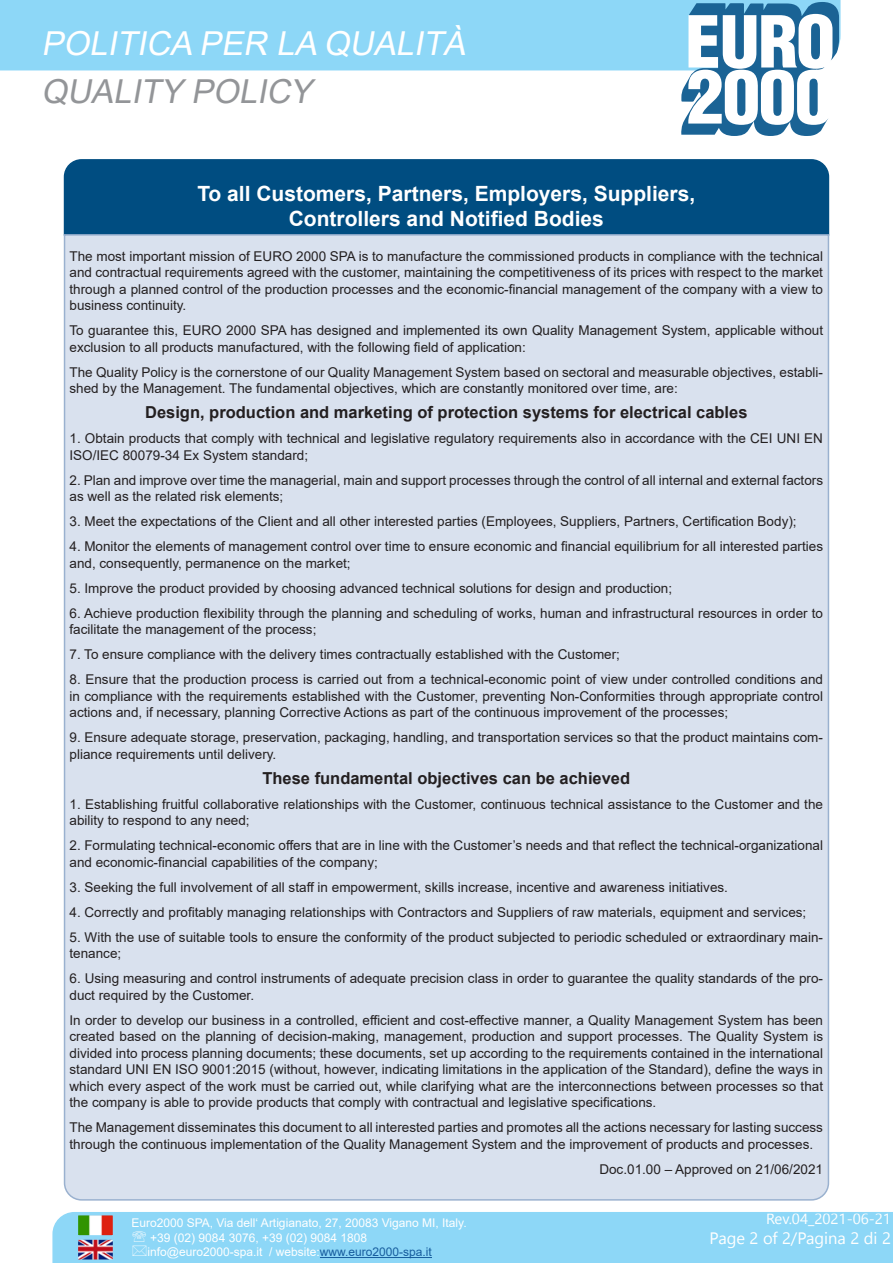
<style>
.page{position:relative;width:893px;height:1263px;background:#fff}
.page>*{position:absolute;margin:0;border:0;box-sizing:border-box;transform-origin:0 0}
.t1{font:italic 33px "Arial";color:#fff}
.t2{font:italic 33px "Arial";color:#939598}
.t3{font:700 21px "Arial";color:#fff}
.t4{font:700 16.5px "Arial";color:#231f20}
.t5{font:16.5px "Segoe UI Emoji";color:#fff}
.t6{font:13.5px/16.5px "Arial";color:#231f20}
.t7{font:12px "Arial";color:#fff}
.s1{color:#175d9e}
</style>
<div class="page">
<div style="left:0;top:0;width:841px;height:71px;background:#8dd7f7"></div>
<svg style="left:681px;top:2px;width:158px;height:134px"></svg>
<div style="left:63px;top:159px;width:767px;height:74px;background:#004d81"></div>
<div style="left:63px;top:233px;width:767px;height:968px;background:#d9e1ee"></div>
<div style="left:52px;top:1212px;width:841px;height:51px;background:#8dd7f7"></div>
<p class="t1" style="left:41px;top:21px;width:433px">POLITICA PER LA QUALITÀ</p>
<p class="t2" style="left:41px;top:69px;width:280px">QUALITY POLICY</p>
<p class="t3" style="left:197px;top:179px;width:499px">To all Customers, Partners, Employers, Suppliers,</p>
<p class="t3" style="left:289px;top:204px;width:317px">Controllers and Notified Bodies</p>
<p class="t6" style="left:70px;top:248px;width:755px;text-align:justify">The most important mission of EURO 2000 SPA is to manufacture the commissioned products in compliance with the technical and contractual requirements agreed with the customer, maintaining the competitiveness of its prices with respect to the market through a planned control of the production processes and the economic-financial management of the company with a view to business continuity.</p>
<p class="t6" style="left:70px;top:322px;width:755px">To guarantee this, EURO 2000 SPA has designed and implemented its own Quality Management System, applicable without exclusion to all products manufactured, with the following field of application:</p>
<p class="t6" style="left:70px;top:364px;width:755px">The Quality Policy is the cornerstone of our Quality Management System based on sectoral and measurable objectives, establi&shy;shed by the Management. The fundamental objectives, which are constantly monitored over time, are:</p>
<p class="t4" style="left:145px;top:401px;width:604px">Design, production and marketing of protection systems for electrical cables</p>
<p class="t6" style="left:70px;top:430px;width:755px">1. Obtain products that comply with technical and legislative regulatory requirements also in accordance with the CEI UNI EN<br>ISO/IEC 80079-34 Ex System standard;</p>
<p class="t6" style="left:70px;top:472px;width:755px">2. Plan and improve over time the managerial, main and support processes through the control of all internal and external factors as well as the related risk elements;</p>
<p class="t6" style="left:70px;top:513px;width:729px">3. Meet the expectations of the Client and all other interested parties (Employees, Suppliers, Partners, Certification Body);</p>
<p class="t6" style="left:70px;top:538px;width:755px">4. Monitor the elements of management control over time to ensure economic and financial equilibrium for all interested parties and, consequently, permanence on the market;</p>
<p class="t6" style="left:70px;top:580px;width:604px">5. Improve the product provided by choosing advanced technical solutions for design and production;</p>
<p class="t6" style="left:70px;top:605px;width:755px">6. Achieve production flexibility through the planning and scheduling of works, human and infrastructural resources in order to facilitate the management of the process;</p>
<p class="t6" style="left:70px;top:646px;width:552px">7. To ensure compliance with the delivery times contractually established with the Customer;</p>
<p class="t6" style="left:70px;top:671px;width:755px;text-align:justify">8. Ensure that the production process is carried out from a technical-economic point of view under controlled conditions and in compliance with the requirements established with the Customer, preventing Non-Conformities through appropriate control actions and, if necessary, planning Corrective Actions as part of the continuous improvement of the processes;</p>
<p class="t6" style="left:70px;top:729px;width:755px">9. Ensure adequate storage, preservation, packaging, handling, and transportation services so that the product maintains com&shy;pliance requirements until delivery.</p>
<p class="t4" style="left:262px;top:766px;width:369px">These fundamental objectives can be achieved</p>
<p class="t6" style="left:70px;top:796px;width:755px">1. Establishing fruitful collaborative relationships with the Customer, continuous technical assistance to the Customer and the ability to respond to any need;</p>
<p class="t6" style="left:70px;top:837px;width:755px">2. Formulating technical-economic offers that are in line with the Customer’s needs and that reflect the technical-organizational and economic-financial capabilities of the company;</p>
<p class="t6" style="left:70px;top:879px;width:660px">3. Seeking the full involvement of all staff in empowerment, skills increase, incentive and awareness initiatives.</p>
<p class="t6" style="left:70px;top:904px;width:738px">4. Correctly and profitably managing relationships with Contractors and Suppliers of raw materials, equipment and services;</p>
<p class="t6" style="left:70px;top:929px;width:755px">5. With the use of suitable tools to ensure the conformity of the product subjected to periodic scheduled or extraordinary main&shy;tenance;</p>
<p class="t6" style="left:70px;top:970px;width:755px">6. Using measuring and control instruments of adequate precision class in order to guarantee the quality standards of the pro&shy;duct required by the Customer.</p>
<p class="t6" style="left:70px;top:1012px;width:755px;text-align:justify">In order to develop our business in a controlled, efficient and cost-effective manner, a Quality Management System has been created based on the planning of decision-making, management, production and support processes. The Quality System is divided into process planning documents; these documents, set up according to the requirements contained in the international standard UNI EN ISO 9001:2015 (without, however, indicating limitations in the application of the Standard), define the ways in which every aspect of the work must be carried out, while clarifying what are the interconnections between processes so that the company is able to provide products that comply with contractual and legislative specifications.</p>
<p class="t6" style="left:70px;top:1119px;width:755px">The Management disseminates this document to all interested parties and promotes all the actions necessary for lasting success through the continuous implementation of the Quality Management System and the improvement of products and processes.</p>
<p class="t6" style="left:599px;top:1161px;width:225px">Doc.01.00 – Approved on 21/06/2021</p>
<p class="t7" style="left:131px;top:1215px;width:337px">Euro2000 SPA, Via dell‘ Artigianato, 27, 20083 Vigano MI, Italy.</p>
<p class="t7" style="left:150px;top:1229px;width:218px">+39 (02) 9084 3076, +39 (02) 9084 1808</p>
<p class="t7" style="left:148px;top:1244px;width:286px">info@euro2000-spa.it / website:<span class="s1">www.euro2000-spa.it</span></p>
<p class="t5" style="left:828px;top:1228px;width:11px">■</p>
</div>
